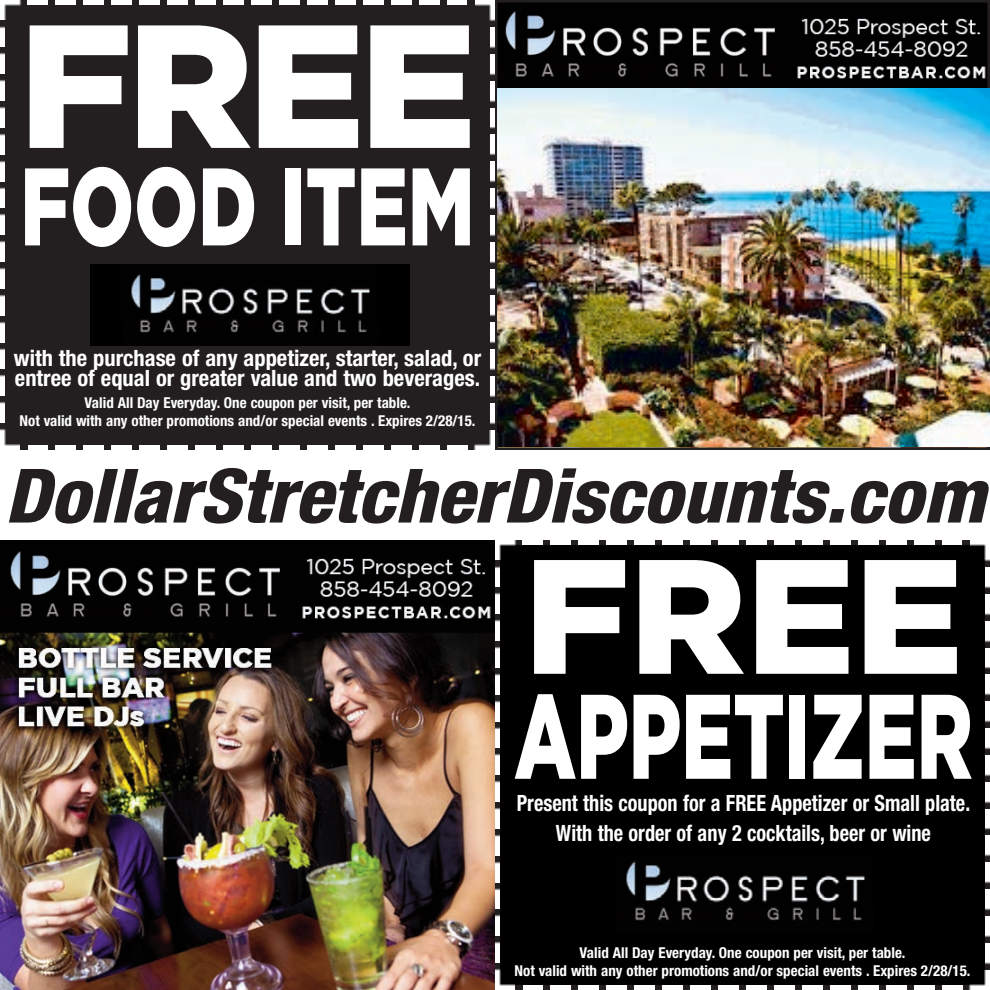
<style>
.page{position:relative;width:990px;height:990px;background:#fff}
.page>*{position:absolute;margin:0;border:0;box-sizing:border-box;transform-origin:0 0}
.t1{font:900 175px "Gotham";color:#fff}
.t2{font:900 162.5px "Gotham";color:#fff}
.t3{font:900 120px "Gotham";color:#fff;scale:.65 1}
.t4{font:900 110px "Gotham";color:#fff;scale:.7 1}
.t5{font:italic 800 condensed 75px "Helvetica Neue";color:#231f20;scale:1.05 1}
.t6{font:700 condensed 22.5px/20px "Helvetica Neue";color:#fff}
.t7{font:700 condensed 22.5px/30px "Helvetica Neue";color:#fff;text-align:center;scale:.9 1}
.t8{font:700 condensed 15px/17.5px "Helvetica Neue";color:#fff;text-align:center}
</style>
<div class="page">
<img style="left:498px;top:3px;width:489px;height:86px">
<div style="left:5px;top:5px;width:485px;height:440px;background:#231f20"></div>
<img style="left:4px;top:0;width:23px;height:20px">
<img style="left:48px;top:0;width:427px;height:5px">
<img style="left:475px;top:4px;width:20px;height:23px">
<img style="left:490px;top:46px;width:5px;height:384px">
<img style="left:468px;top:430px;width:23px;height:20px">
<img style="left:20px;top:445px;width:427px;height:5px">
<img style="left:0;top:423px;width:20px;height:23px">
<img style="left:0;top:20px;width:5px;height:384px">
<div style="left:91px;top:264px;width:319px;height:82px;background:#000"></div>
<img style="left:131px;top:274px;width:239px;height:59px">
<img style="left:0;top:540px;width:495px;height:450px">
<div style="left:500px;top:545px;width:485px;height:440px;background:#000"></div>
<img style="left:499px;top:540px;width:23px;height:20px">
<img style="left:543px;top:540px;width:427px;height:5px">
<img style="left:970px;top:544px;width:20px;height:23px">
<img style="left:985px;top:586px;width:5px;height:384px">
<img style="left:963px;top:970px;width:23px;height:20px">
<img style="left:515px;top:985px;width:427px;height:5px">
<img style="left:495px;top:963px;width:20px;height:23px">
<img style="left:495px;top:560px;width:5px;height:384px">
<img style="left:626px;top:861px;width:239px;height:60px">
<img style="left:497px;top:89px;width:493px;height:358px">
<h1 class="t1" style="left:19px;top:-15px;width:459px">FREE</h1>
<h3 class="t4" style="left:20px;top:143px;width:651px">FOOD ITEM</h3>
<h3 class="t6" style="left:14px;top:350px;width:469px">with the purchase of any appetizer, starter, salad, or entree of equal or greater value and two beverages.</h3>
<p class="t8" style="left:20px;top:395px;width:457px">Valid All Day Everyday. One coupon per visit, per table.<br>Not valid with any other promotions and/or special events . Expires 2/28/15.</p>
<h3 class="t5" style="left:5px;top:469px;width:935px">DollarStretcherDiscounts.com</h3>
<h2 class="t2" style="left:524px;top:522px;width:440px">FREE</h2>
<h3 class="t3" style="left:514px;top:667px;width:707px">APPETIZER</h3>
<h3 class="t7" style="left:517px;top:790px;width:505px">Present this coupon for a FREE Appetizer or Small plate.<br>With the order of any 2 cocktails, beer or wine</h3>
<p class="t8" style="left:515px;top:945px;width:457px">Valid All Day Everyday. One coupon per visit, per table.<br>Not valid with any other promotions and/or special events . Expires 2/28/15.</p>
</div>
